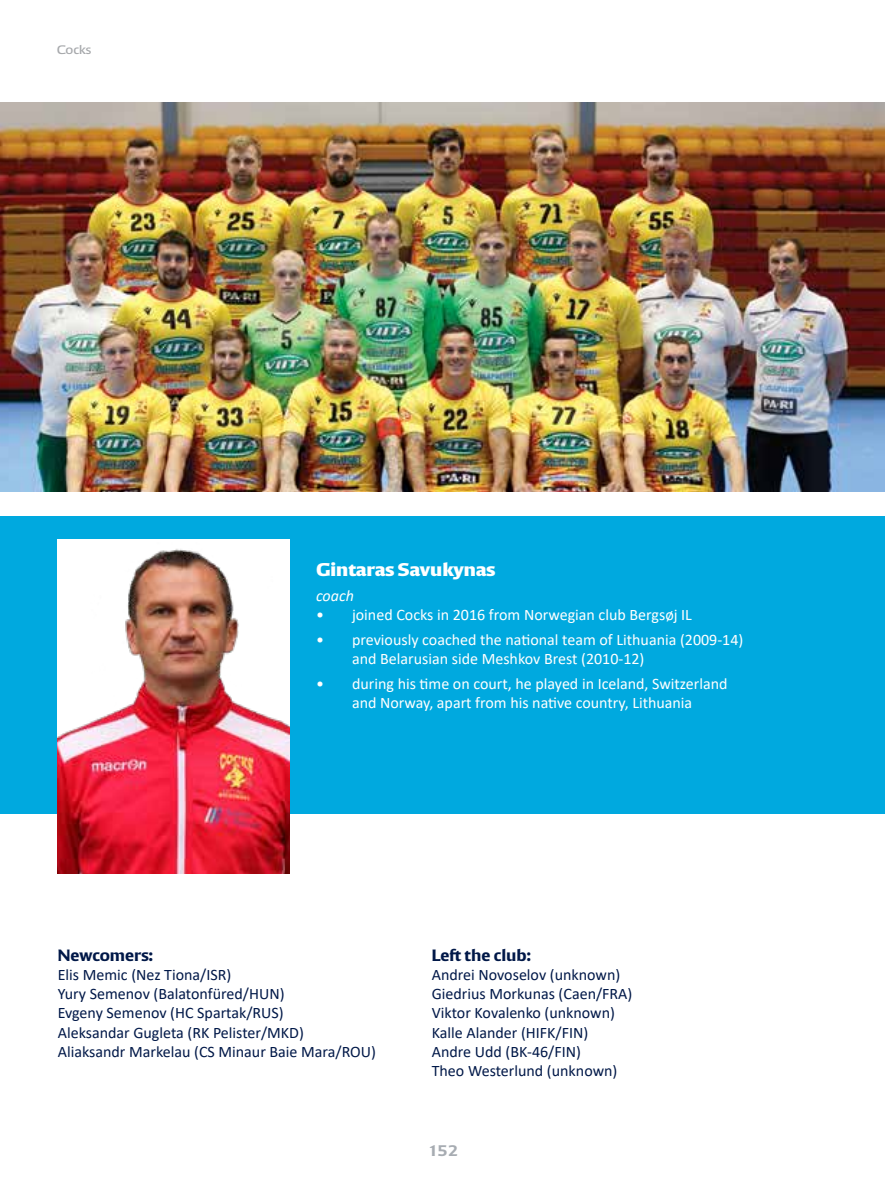
<style>
.page{position:relative;width:885px;height:1191px;background:#fff}
.page>*{position:absolute;margin:0;border:0;box-sizing:border-box;transform-origin:0 0}
.t1{font:800 18px "EHF";color:#fff}
.t2{font:16px/19.2px "Calibri";color:#001848}
.t3{font:16px/19.2px "Calibri";color:#fff}
.t4{font:700 16px "EHF";color:#001848}
.t5{font:italic 16px "Calibri";color:#fff}
.t6{font:700 15px "EHF";color:#a7acb2}
.t7{font:12px "EHF";letter-spacing:-.005em;color:#a7a9ac}
</style>
<div class="page">
<img style="left:0;top:103px;width:884px;height:388px">
<div style="left:0;top:516px;width:884px;height:298px;background:#00a9df"></div>
<img style="left:57px;top:539px;width:232px;height:334px">
<p class="t7" style="left:57px;top:43px;width:36px">Cocks</p>
<p class="t1" style="left:316px;top:559px;width:181px">Gintaras Savukynas</p>
<p class="t5" style="left:316px;top:584px;width:39px">coach</p>
<p class="t3" style="left:316px;top:605px;width:377px">• joined Cocks in 2016 from Norwegian club Bergsøj IL</p>
<p class="t3" style="left:352px;top:629px;width:393px;text-indent:-36px">• previously coached the national team of Lithuania (2009-14) and Belarusian side Meshkov Brest (2010-12)</p>
<p class="t3" style="left:316px;top:673px;width:413px;text-align:center">• during his time on court, he played in Iceland, Switzerland and Norway, apart from his native country, Lithuania</p>
<p class="t4" style="left:58px;top:945px;width:97px">Newcomers:</p>
<p class="t2" style="left:58px;top:964px;width:319px">Elis Memic (Nez Tiona/ISR)<br>Yury Semenov (Balatonfüred/HUN)<br>Evgeny Semenov (HC Spartak/RUS)<br>Aleksandar Gugleta (RK Pelister/MKD)<br>Aliaksandr Markelau (CS Minaur Baie Mara/ROU)</p>
<p class="t4" style="left:432px;top:945px;width:100px">Left the club:</p>
<p class="t2" style="left:432px;top:964px;width:202px">Andrei Novoselov (unknown)<br>Giedrius Morkunas (Caen/FRA)<br>Viktor Kovalenko (unknown)<br>Kalle Alander (HIFK/FIN)<br>Andre Udd (BK-46/FIN)<br>Theo Westerlund (unknown)</p>
<p class="t6" style="left:428px;top:1141px;width:31px">152</p>
</div>
